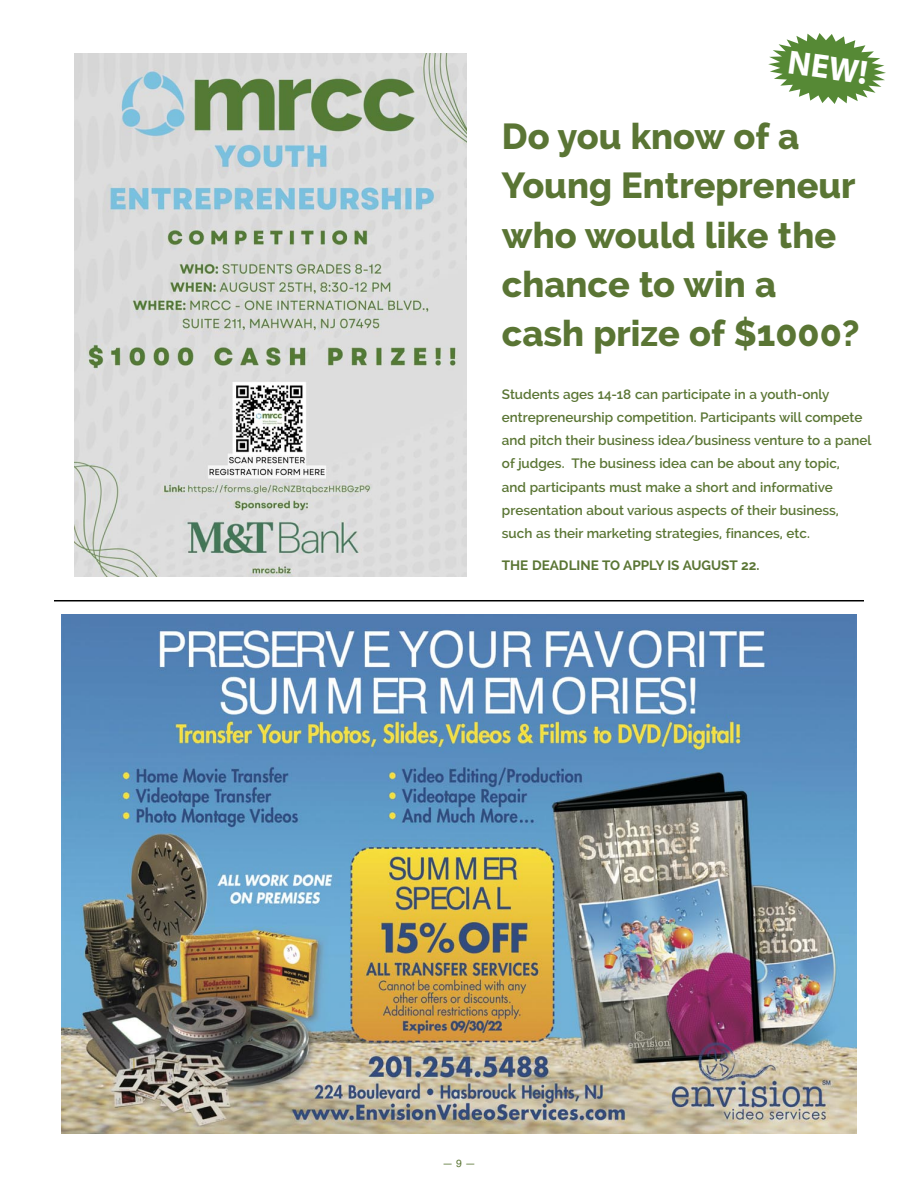
<style>
.page{position:relative;width:918px;height:1188px;background:#fff}
.page>*{position:absolute;margin:0;border:0;box-sizing:border-box;transform-origin:0 0}
.t1{font:800 36px/49.2px "Raleway";color:#5a7534}
.t2{font:700 33.75px "Myriad Pro";color:#fff}
.t3{font:600 13.5px/23.2px "Raleway";color:#5a7534}
.t4{font:700 13.5px "Raleway";color:#5a7534}
.t5{font:10.5px "Helvetica";color:#5a7534}
</style>
<div class="page">
<hr style="left:54px;top:600px;width:810px;height:1px;background:#000">
<img style="left:62px;top:614px;width:795px;height:520px">
<img style="left:74px;top:53px;width:393px;height:524px">
<svg style="left:768px;top:33px;width:118px;height:71px"></svg>
<h2 class="t2" style="left:791px;top:42px;width:82px;rotate:8deg">NEW!</h2>
<h1 class="t1" style="left:502px;top:115px;width:359px">Do you know of a<br>Young Entrepreneur who would like the chance to win a cash prize of $1000?</h1>
<p class="t3" style="left:502px;top:384px;width:371px">Students ages 14-18 can participate in a youth-only entrepreneurship competition. Participants will compete and pitch their business idea/business venture to a panel of judges. The business idea can be about any topic,<br>and participants must make a short and informative presentation about various aspects of their business, such as their marketing strategies, finances, etc.</p>
<p class="t4" style="left:502px;top:557px;width:259px">THE DEADLINE TO APPLY IS AUGUST 22.</p>
<p class="t5" style="left:442px;top:1160px;width:35px">— 9 —</p>
</div>
